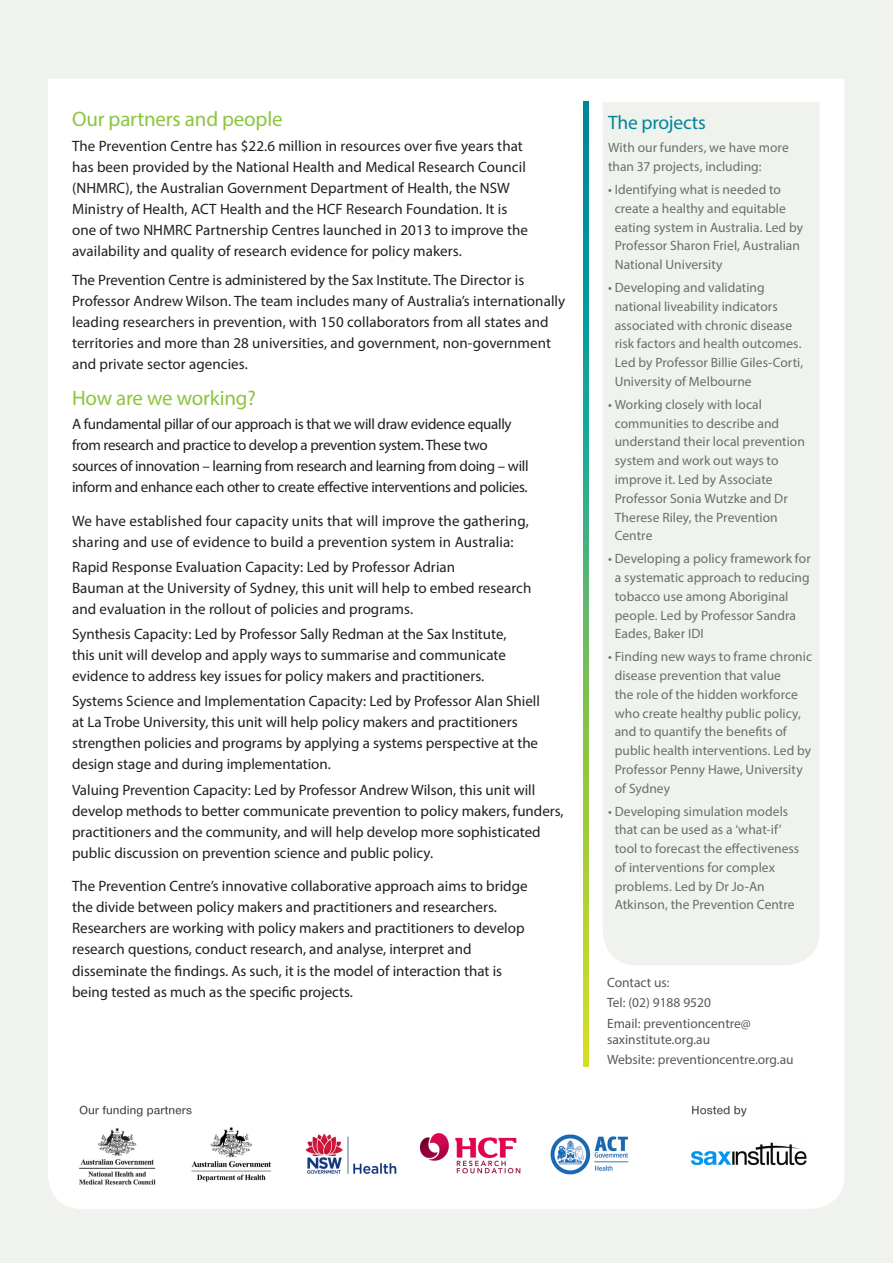
<style>
.page{position:relative;width:893px;height:1263px;background:#eff2ed}
.page>*{position:absolute;margin:0;border:0;box-sizing:border-box;transform-origin:0 0}
.t1{font:21px "Myriad Pro";letter-spacing:-.01em;color:#8bc63e}
.t2{font:19.5px "Myriad Pro";letter-spacing:-.01em;color:#008498}
.t3{font:15px/21px "Myriad Pro";color:#231f20}
.t4{font:15px/21px "Myriad Pro";letter-spacing:-.02em;color:#231f20}
.t5{font:13.5px/18.8px "Myriad Pro";letter-spacing:.005em;color:#6c6d70}
.t6{font:13.5px/16.2px "Myriad Pro";color:#57585a}
</style>
<div class="page">
<div style="left:48px;top:79px;width:796px;height:1130px;background:#fff"></div>
<svg style="left:603px;top:102px;width:217px;height:863px"></svg>
<img style="left:59px;top:1100px;width:764px;height:99px">
<svg style="left:584px;top:102px;width:5px;height:965px;background:#59b46a"></svg>
<p class="t1" style="left:72px;top:106px;width:212px">Our partners and people</p>
<p class="t3" style="left:72px;top:135px;width:457px">The Prevention Centre has $22.6 million in resources over five years that has been provided by the National Health and Medical Research Council (NHMRC), the Australian Government Department of Health, the NSW Ministry of Health, ACT Health and the HCF Research Foundation. It is one of two NHMRC Partnership Centres launched in 2013 to improve the availability and quality of research evidence for policy makers.</p>
<p class="t3" style="left:72px;top:270px;width:495px">The Prevention Centre is administered by the Sax Institute. The Director is Professor Andrew Wilson. The team includes many of Australia’s internationally leading researchers in prevention, with 150 collaborators from all states and territories and more than 28 universities, and government, non-government and private sector agencies.</p>
<p class="t1" style="left:72px;top:385px;width:185px">How are we working?</p>
<p class="t4" style="left:72px;top:413px;width:458px">A fundamental pillar of our approach is that we will draw evidence equally from research and practice to develop a prevention system. These two sources of innovation – learning from research and learning from doing – will inform and enhance each other to create effective interventions and policies.</p>
<p class="t3" style="left:72px;top:510px;width:458px">We have established four capacity units that will improve the gathering, sharing and use of evidence to build a prevention system in Australia:</p>
<p class="t3" style="left:72px;top:556px;width:461px">Rapid Response Evaluation Capacity: Led by Professor Adrian<br>Bauman at the University of Sydney, this unit will help to embed research and evaluation in the rollout of policies and programs.</p>
<p class="t3" style="left:72px;top:623px;width:436px;text-align:justify">Synthesis Capacity: Led by Professor Sally Redman at the Sax Institute, this unit will develop and apply ways to summarise and communicate evidence to address key issues for policy makers and practitioners.</p>
<p class="t3" style="left:72px;top:691px;width:469px">Systems Science and Implementation Capacity: Led by Professor Alan Shiell at La Trobe University, this unit will help policy makers and practitioners strengthen policies and programs by applying a systems perspective at the design stage and during implementation.</p>
<p class="t3" style="left:72px;top:779px;width:493px">Valuing Prevention Capacity: Led by Professor Andrew Wilson, this unit will develop methods to better communicate prevention to policy makers, funders, practitioners and the community, and will help develop more sophisticated public discussion on prevention science and public policy.</p>
<p class="t3" style="left:72px;top:876px;width:457px">The Prevention Centre’s innovative collaborative approach aims to bridge the divide between policy makers and practitioners and researchers.<br>Researchers are working with policy makers and practitioners to develop research questions, conduct research, and analyse, interpret and disseminate the findings. As such, it is the model of interaction that is being tested as much as the specific projects.</p>
<p class="t2" style="left:608px;top:111px;width:99px">The projects</p>
<p class="t5" style="left:608px;top:138px;width:182px">With our funders, we have more than 37 projects, including:</p>
<p class="t5" style="left:615px;top:180px;width:190px;text-indent:-7px">• Identifying what is needed to create a healthy and equitable eating system in Australia. Led by<br>Professor Sharon Friel, Australian<br>National University</p>
<p class="t5" style="left:615px;top:278px;width:190px;text-indent:-7px">• Developing and validating national liveability indicators associated with chronic disease risk factors and health outcomes.<br>Led by Professor Billie Giles-Corti,<br>University of Melbourne</p>
<p class="t5" style="left:615px;top:395px;width:192px;text-indent:-7px">• Working closely with local communities to describe and understand their local prevention system and work out ways to improve it. Led by Associate<br>Professor Sonia Wutzke and Dr<br>Therese Riley, the Prevention<br>Centre</p>
<p class="t5" style="left:615px;top:549px;width:198px;text-indent:-7px">• Developing a policy framework for a systematic approach to reducing tobacco use among Aboriginal people. Led by Professor Sandra<br>Eades, Baker IDI</p>
<p class="t5" style="left:615px;top:647px;width:199px;text-indent:-7px">• Finding new ways to frame chronic disease prevention that value<br>the role of the hidden workforce who create healthy public policy, and to quantify the benefits of public health interventions. Led by<br>Professor Penny Hawe, University of Sydney</p>
<p class="t5" style="left:615px;top:801px;width:186px;text-indent:-7px">• Developing simulation models that can be used as a ‘what-if’ tool to forecast the effectiveness of interventions for complex problems. Led by Dr Jo-An<br>Atkinson, the Prevention Centre</p>
<p class="t6" style="left:607px;top:974px;width:64px">Contact us:</p>
<p class="t6" style="left:607px;top:994px;width:106px">Tel: (02) 9188 9520</p>
<p class="t6" style="left:607px;top:1015px;width:145px">Email: preventioncentre@ saxinstitute.org.au</p>
<p class="t6" style="left:607px;top:1051px;width:188px">Website: preventioncentre.org.au</p>
</div>
